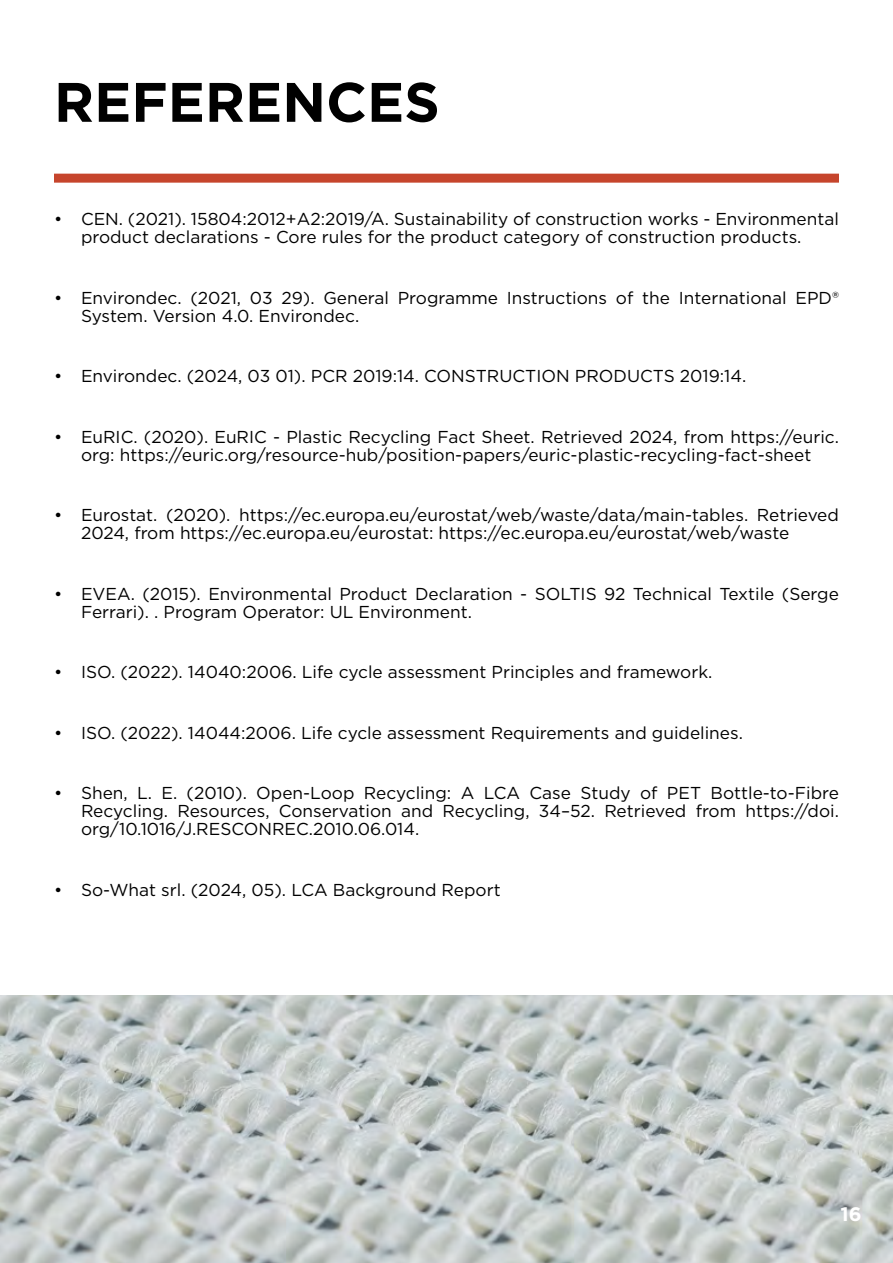
<style>
.page{position:relative;width:893px;height:1263px;background:#fff}
.page>*{position:absolute;margin:0;border:0;box-sizing:border-box;transform-origin:0 0}
.t1{font:700 55.5px "Gotham";color:#000}
.t2{font:700 19.5px "Gotham";color:#fff}
.t3{font:17.25px/18px "Gotham";color:#000}
</style>
<div class="page">
<div style="left:54px;top:174px;width:785px;height:9px;background:#c6452c"></div>
<img style="left:0;top:995px;width:893px;height:268px">
<h1 class="t1" style="left:54px;top:65px;width:387px">REFERENCES</h1>
<p class="t3" style="left:81px;top:210px;width:759px;text-indent:-27px">• CEN. (2021). 15804:2012+A2:2019/A. Sustainability of construction works - Environmental product declarations - Core rules for the product category of construction products.</p>
<p class="t3" style="left:81px;top:288px;width:759px;text-indent:-27px">• Environdec. (2021, 03 29). General Programme Instructions of the International EPD®<br>System. Version 4.0. Environdec.</p>
<p class="t3" style="left:54px;top:367px;width:694px">• Environdec. (2024, 03 01). PCR 2019:14. CONSTRUCTION PRODUCTS 2019:14.</p>
<p class="t3" style="left:54px;top:427px;width:786px;text-align:center">• EuRIC. (2020). EuRIC - Plastic Recycling Fact Sheet. Retrieved 2024, from https://euric. org: https://euric.org/resource-hub/position-papers/euric-plastic-recycling-fact-sheet</p>
<p class="t3" style="left:81px;top:506px;width:759px;text-indent:-27px">• Eurostat. (2020). https://ec.europa.eu/eurostat/web/waste/data/main-tables. Retrieved<br>2024, from https://ec.europa.eu/eurostat: https://ec.europa.eu/eurostat/web/waste</p>
<p class="t3" style="left:81px;top:584px;width:759px;text-indent:-27px">• EVEA. (2015). Environmental Product Declaration - SOLTIS 92 Technical Textile (Serge<br>Ferrari). . Program Operator: UL Environment.</p>
<p class="t3" style="left:54px;top:663px;width:660px">• ISO. (2022). 14040:2006. Life cycle assessment Principles and framework.</p>
<p class="t3" style="left:54px;top:723px;width:690px">• ISO. (2022). 14044:2006. Life cycle assessment Requirements and guidelines.</p>
<p class="t3" style="left:81px;top:784px;width:759px;text-align:justify;text-indent:-27px">• Shen, L. E. (2010). Open-Loop Recycling: A LCA Case Study of PET Bottle-to-Fibre Recycling. Resources, Conservation and Recycling, 34–52. Retrieved from https://doi. org/10.1016/J.RESCONREC.2010.06.014.</p>
<p class="t3" style="left:54px;top:880px;width:448px">• So-What srl. (2024, 05). LCA Background Report</p>
<p class="t2" style="left:840px;top:1201px;width:23px">16</p>
</div>
